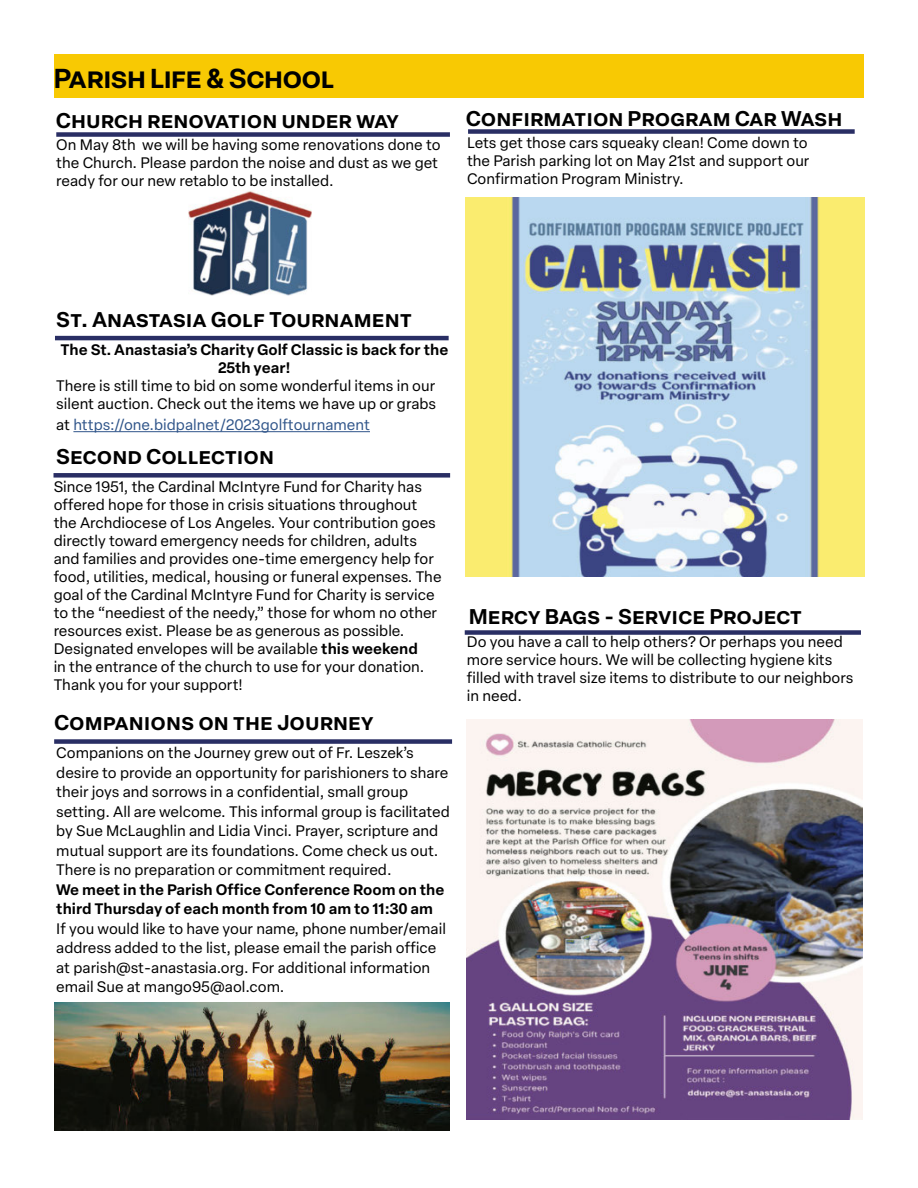
<style>
.page{position:relative;width:918px;height:1188px;background:#fff}
.page>*{position:absolute;margin:0;border:0;box-sizing:border-box;transform-origin:0 0}
.t1{font:600 27px "Elza";color:#000}
.t2{font:600 21px "Elza Text";color:#000}
.t3{font:15px/18px "Elza Text";color:#000}
.t4{font:600 15px/19.5px "Elza Text";color:#000}
.t5{font:15px "Elza Text";color:#30558a}
.s1{color:#000}
.s2{font-weight:600}
</style>
<div class="page">
<div style="left:54px;top:54px;width:810px;height:43px;background:#f8c903"></div>
<div style="left:54px;top:739px;width:398px;height:5px;background:#292e64"></div>
<div style="left:468px;top:129px;width:387px;height:5px;background:#292e64"></div>
<div style="left:56px;top:132px;width:394px;height:5px;background:#292e64"></div>
<hr style="left:73px;top:431px;width:297px;height:1px;background:#30558a">
<div style="left:54px;top:473px;width:396px;height:5px;background:#292e64"></div>
<img style="left:465px;top:197px;width:399px;height:380px">
<img style="left:54px;top:1002px;width:395px;height:128px">
<img style="left:467px;top:720px;width:396px;height:400px">
<div style="left:465px;top:630px;width:396px;height:5px;background:#292e64"></div>
<hr style="left:55px;top:336px;width:394px;height:4px;background:#292e64">
<img style="left:188px;top:190px;width:123px;height:105px">
<p class="t1" style="left:54px;top:60px;width:282px">Parish Life &amp; School</p>
<p class="t2" style="left:56px;top:104px;width:345px">Church renovation under way</p>
<p class="t3" style="left:56px;top:135px;width:386px">On May 8th we will be having some renovations done to the Church. Please pardon the noise and dust as we get ready for our new retablo to be installed.</p>
<p class="t2" style="left:466px;top:102px;width:378px">Confirmation Program Car Wash</p>
<p class="t3" style="left:467px;top:133px;width:344px">Lets get those cars squeaky clean! Come down to the Parish parking lot on May 21st and support our<br>Confirmation Program Ministry.</p>
<p class="t2" style="left:56px;top:303px;width:357px">St. Anastasia Golf Tournament</p>
<p class="t4" style="left:60px;top:340px;width:389px;line-height:18px;text-align:center">The St. Anastasia’s Charity Golf Classic is back for the<br>25th year!</p>
<p class="t3" style="left:56px;top:376px;width:381px">There is still time to bid on some wonderful items in our silent auction. Check out the items we have up or grabs</p>
<p class="t5" style="left:56px;top:414px;width:315px"><span class="s1">at</span> https://one.bidpalnet/2023golftournament</p>
<p class="t2" style="left:56px;top:440px;width:219px">Second Collection</p>
<p class="t3" style="left:54px;top:477px;width:389px">Since 1951, the Cardinal McIntyre Fund for Charity has offered hope for those in crisis situations throughout the Archdiocese of Los Angeles. Your contribution goes directly toward emergency needs for children, adults and families and provides one-time emergency help for food, utilities, medical, housing or funeral expenses. The goal of the Cardinal McIntyre Fund for Charity is service to the “neediest of the needy,” those for whom no other resources exist. Please be as generous as possible.<br>Designated envelopes will be available <span class="s2">this weekend<br></span>in the entrance of the church to use for your donation.<br>Thank you for your support!</p>
<p class="t2" style="left:54px;top:706px;width:321px">Companions on the Journey</p>
<p class="t3" style="left:56px;top:742px;width:395px;line-height:19.5px">Companions on the Journey grew out of Fr. Leszek’s desire to provide an opportunity for parishioners to share their joys and sorrows in a confidential, small group setting. All are welcome. This informal group is facilitated by Sue McLaughlin and Lidia Vinci. Prayer, scripture and mutual support are its foundations. Come check us out.<br>There is no preparation or commitment required.</p>
<p class="t4" style="left:56px;top:879px;width:390px">We meet in the Parish Office Conference Room on the third Thursday of each month from 10 am to 11:30 am</p>
<p class="t3" style="left:56px;top:918px;width:391px;line-height:19.5px">If you would like to have your name, phone number/email address added to the list, please email the parish office at parish@st-anastasia.org. For additional information email Sue at mango95@aol.com.</p>
<p class="t2" style="left:469px;top:600px;width:335px">Mercy Bags - Service Project</p>
<p class="t3" style="left:467px;top:632px;width:388px">Do you have a call to help others? Or perhaps you need more service hours. We will be collecting hygiene kits filled with travel size items to distribute to our neighbors in need.</p>
</div>
